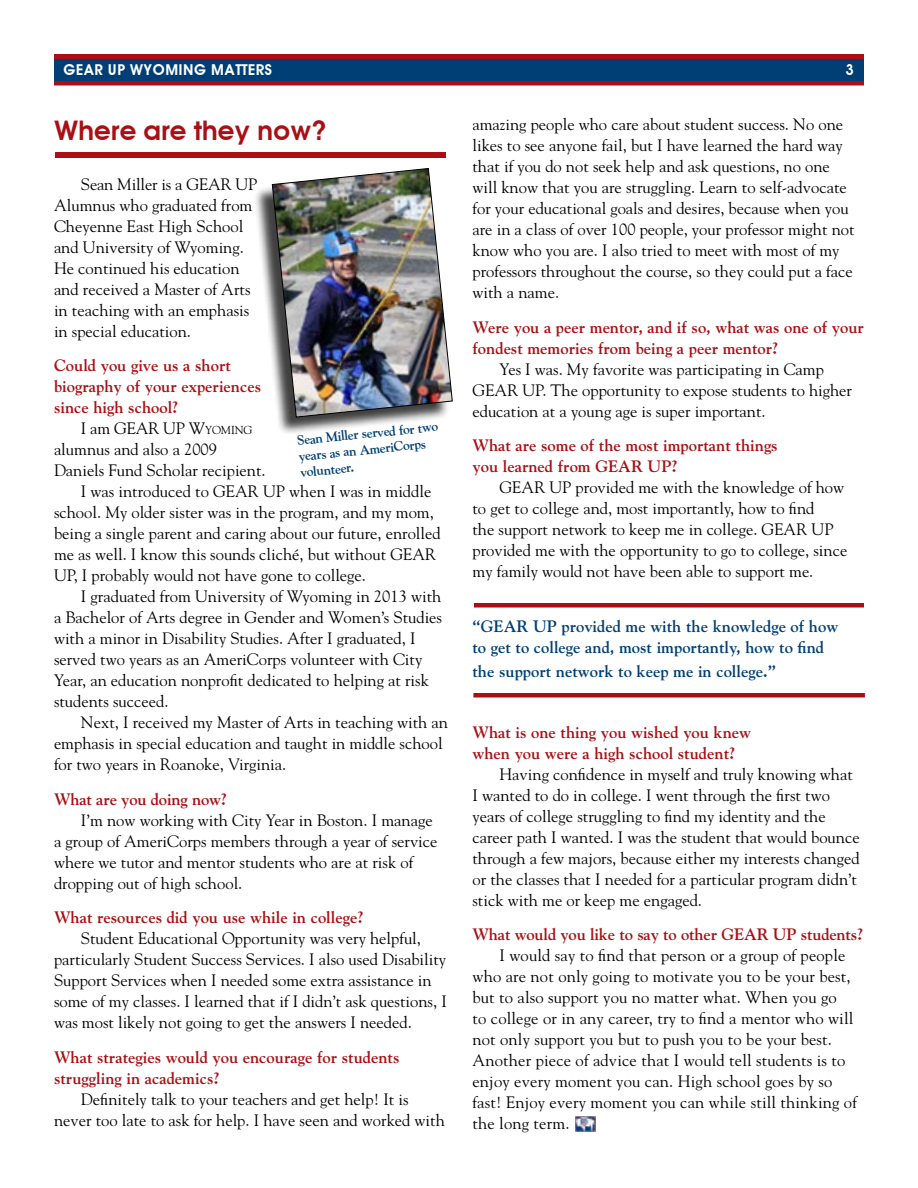
<style>
.page{position:relative;width:918px;height:1188px;background:#fff}
.page>*{position:absolute;margin:0;border:0;box-sizing:border-box;transform-origin:0 0}
.t1{font:600 27px "Avant Garde";letter-spacing:-.01em;color:#a90f14}
.t2{font:16.5px/21px "Goudy";color:#000}
.t3{font:700 16.5px/21px "Goudy";color:#a90f14}
.t4{font:700 16.5px/21px "Goudy";color:#003f75}
.t5{font:600 15px "Avant Garde";color:#fff}
.t6{font:700 13.5px/16px "Goudy";color:#003f75}
.s1{font-style:inherit}
.s2{font-size:11.55px}
</style>
<div class="page">
<svg style="left:54px;top:54px;width:810px;height:32px;background:#9d1e27"></svg>
<div style="left:54px;top:60px;width:810px;height:21px;background:#003f75"></div>
<div style="left:55px;top:152px;width:391px;height:6px;background:#a90f14"></div>
<div style="left:254px;top:171px;width:196px;height:265px;background:#000;opacity:.75"></div>
<img style="left:272px;top:168px;width:181px;height:249px">
<div style="left:474px;top:603px;width:390px;height:5px;background:#a90f14"></div>
<div style="left:473px;top:693px;width:392px;height:5px;background:#a90f14"></div>
<img style="left:575px;top:1116px;width:20px;height:15px">
<p class="t5" style="left:63px;top:61px;width:211px">GEAR UP WYOMING MATTERS</p>
<p class="t5" style="left:845px;top:61px;width:10px">3</p>
<h1 class="t1" style="left:54px;top:114px;width:274px">Where are they now?</h1>
<p class="t2" style="left:54px;top:173px;width:205px;text-indent:27px">Sean Miller is a GEAR UP<br>Alumnus who graduated from<br>Cheyenne East High School and University of Wyoming.<br>He continued his education and received a Master of Arts in teaching with an emphasis in special education.</p>
<p class="t3" style="left:54px;top:355px;width:209px">Could you give us a short biography of your experiences since high school?</p>
<p class="t2" style="left:81px;top:417px;width:173px">I am GEAR UP <span class="s1">W</span><span class="s2">YOMING</span></p>
<p class="t2" style="left:54px;top:438px;width:165px">alumnus and also a 2009</p>
<p class="t2" style="left:54px;top:459px;width:213px">Daniels Fund Scholar recipient.</p>
<p class="t2" style="left:81px;top:480px;width:352px">I was introduced to GEAR UP when I was in middle</p>
<p class="t2" style="left:54px;top:501px;width:381px">school. My older sister was in the program, and my mom,</p>
<p class="t2" style="left:54px;top:522px;width:388px">being a single parent and caring about our future, enrolled</p>
<p class="t2" style="left:54px;top:543px;width:384px">me as well. I know this sounds cliché, but without GEAR</p>
<p class="t2" style="left:54px;top:564px;width:314px">UP, I probably would not have gone to college.</p>
<p class="t2" style="left:81px;top:585px;width:362px">I graduated from University of Wyoming in 2013 with</p>
<p class="t2" style="left:54px;top:606px;width:390px">a Bachelor of Arts degree in Gender and Women’s Studies</p>
<p class="t2" style="left:54px;top:627px;width:363px">with a minor in Disability Studies. After I graduated, I</p>
<p class="t2" style="left:54px;top:648px;width:370px">served two years as an AmeriCorps volunteer with City</p>
<p class="t2" style="left:54px;top:669px;width:376px">Year, an education nonprofit dedicated to helping at risk</p>
<p class="t2" style="left:54px;top:690px;width:116px">students succeed.</p>
<p class="t2" style="left:81px;top:711px;width:369px">Next, I received my Master of Arts in teaching with an</p>
<p class="t2" style="left:54px;top:732px;width:390px">emphasis in special education and taught in middle school</p>
<p class="t2" style="left:54px;top:753px;width:234px">for two years in Roanoke, Virginia.</p>
<p class="t3" style="left:54px;top:788px;width:175px">What are you doing now?</p>
<p class="t2" style="left:54px;top:809px;width:385px;text-indent:27px">I’m now working with City Year in Boston. I manage a group of AmeriCorps members through a year of service where we tutor and mentor students who are at risk of dropping out of high school.</p>
<p class="t3" style="left:54px;top:907px;width:311px">What resources did you use while in college?</p>
<p class="t2" style="left:54px;top:927px;width:394px;text-indent:27px">Student Educational Opportunity was very helpful, particularly Student Success Services. I also used Disability Support Services when I needed some extra assistance in some of my classes. I learned that if I didn’t ask questions, I was most likely not going to get the answers I needed.</p>
<p class="t3" style="left:54px;top:1046px;width:347px">What strategies would you encourage for students struggling in academics?</p>
<p class="t2" style="left:54px;top:1088px;width:392px;text-align:center">Definitely talk to your teachers and get help! It is<br>never too late to ask for help. I have seen and worked with</p>
<p class="t6" style="left:296px;top:432px;width:143px;rotate:-6deg">Sean Miller served for two years as an AmeriCorps volunteer.</p>
<p class="t2" style="left:472px;top:113px;width:384px">amazing people who care about student success. No one likes to see anyone fail, but I have learned the hard way that if you do not seek help and ask questions, no one will know that you are struggling. Learn to self-advocate for your educational goals and desires, because when you are in a class of over 100 people, your professor might not know who you are. I also tried to meet with most of my professors throughout the course, so they could put a face with a name.</p>
<p class="t3" style="left:472px;top:316px;width:393px">Were you a peer mentor, and if so, what was one of your fondest memories from being a peer mentor?</p>
<p class="t2" style="left:472px;top:358px;width:381px;text-indent:27px">Yes I was. My favorite was participating in Camp<br>GEAR UP. The opportunity to expose students to higher education at a young age is super important.</p>
<p class="t3" style="left:472px;top:435px;width:307px">What are some of the most important things you learned from GEAR UP?</p>
<p class="t2" style="left:472px;top:476px;width:376px;text-indent:27px">GEAR UP provided me with the knowledge of how to get to college and, most importantly, how to find<br>the support network to keep me in college. GEAR UP provided me with the opportunity to go to college, since my family would not have been able to support me.</p>
<p class="t4" style="left:472px;top:616px;width:367px">“GEAR UP provided me with the knowledge of how to get to college and, most importantly, how to find</p>
<p class="t4" style="left:472px;top:660px;width:305px">the support network to keep me in college.”</p>
<p class="t3" style="left:472px;top:721px;width:280px">What is one thing you wished you knew when you were a high school student?</p>
<p class="t2" style="left:472px;top:763px;width:389px;text-indent:27px">Having confidence in myself and truly knowing what I wanted to do in college. I went through the first two years of college struggling to find my identity and the career path I wanted. I was the student that would bounce through a few majors, because either my interests changed or the classes that I needed for a particular program didn’t stick with me or keep me engaged.</p>
<p class="t3" style="left:472px;top:924px;width:393px">What would you like to say to other GEAR UP students?</p>
<p class="t2" style="left:472px;top:944px;width:386px;text-indent:27px">I would say to find that person or a group of people who are not only going to motivate you to be your best, but to also support you no matter what. When you go<br>to college or in any career, try to find a mentor who will not only support you but to push you to be your best.<br>Another piece of advice that I would tell students is to enjoy every moment you can. High school goes by so fast! Enjoy every moment you can while still thinking of the long term.</p>
</div>
